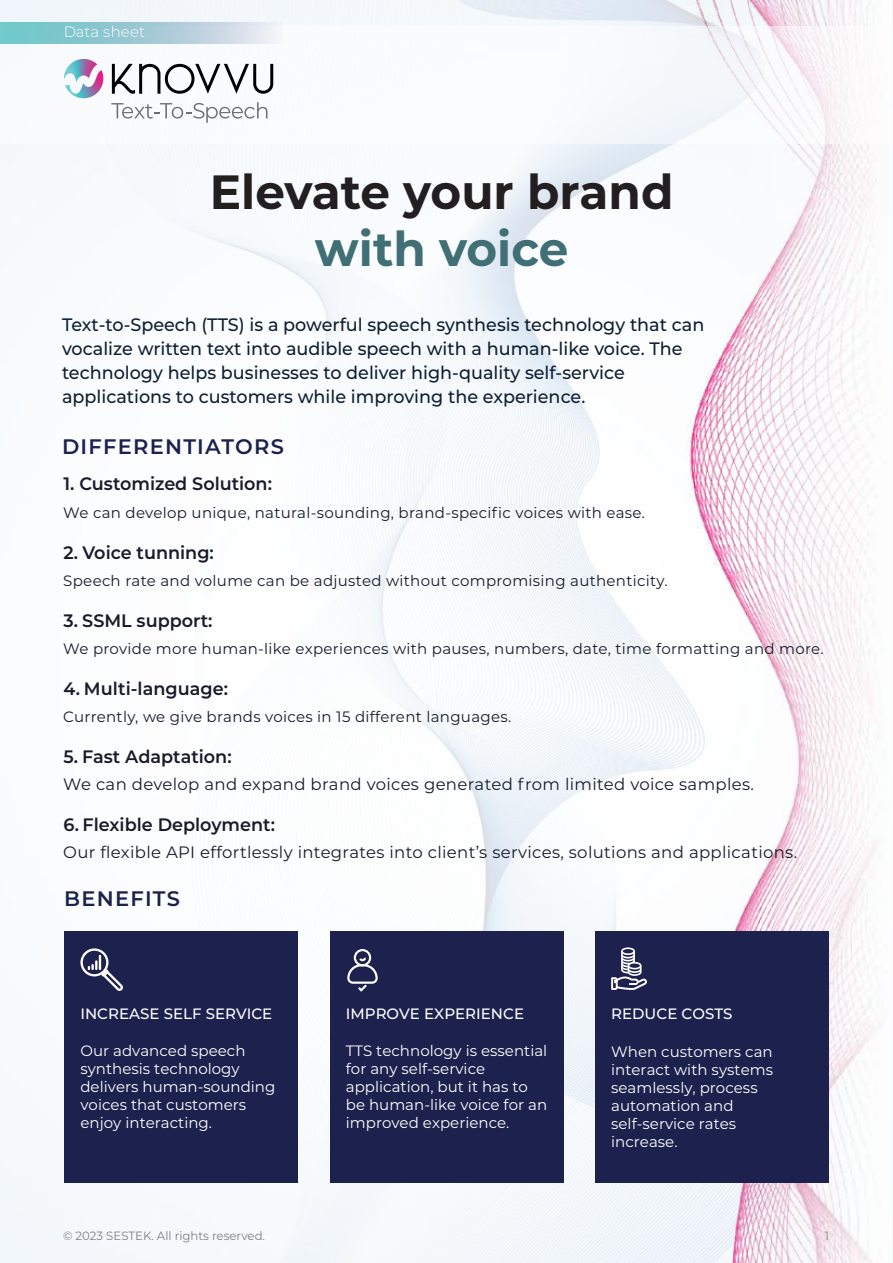
<style>
.page{position:relative;width:893px;height:1263px;background:#fff}
.page>*{position:absolute;margin:0;border:0;box-sizing:border-box;transform-origin:0 0}
.t1{font:700 48px "Montserrat";color:#231f20}
.t2{font:700 48px "Montserrat";color:#406f76}
.t3{font:600 21px "Montserrat";letter-spacing:.06em;color:#1c224d}
.t4{font:500 18px/24px "Montserrat";color:#0e1f32}
.t5{font:600 18px "Montserrat";color:#171b2a}
.t6{font:16.5px "Montserrat";letter-spacing:.02em;color:#171b2a}
.t7{font:15px/18px "Montserrat";color:#fff}
.t8{font:15px "Montserrat";letter-spacing:.02em;color:#171b2a}
.t9{font:500 15px "Montserrat";color:#fff}
.t10{font:300 15px "Montserrat";color:#fff}
.t11{font:12px "Montserrat";color:#7d8088}
</style>
<div class="page">
<img style="left:0;top:0;width:893px;height:1263px">
<img style="left:632px;top:0;width:259px;height:1262px">
<div style="left:0;top:27px;width:893px;height:117px;background:#fff"></div>
<svg style="left:64px;top:59px;width:39px;height:39px"></svg>
<svg style="left:112px;top:64px;width:161px;height:30px"></svg>
<svg style="left:111px;top:102px;width:156px;height:21px"></svg>
<svg style="left:0;top:22px;width:282px;height:22px;background:#a4cfd9"></svg>
<div style="left:330px;top:931px;width:233px;height:251px;background:#1c224d"></div>
<div style="left:595px;top:931px;width:234px;height:251px;background:#1c224d"></div>
<div style="left:64px;top:931px;width:234px;height:251px;background:#1c224d"></div>
<svg style="left:80px;top:948px;width:43px;height:43px"></svg>
<svg style="left:611px;top:947px;width:36px;height:43px"></svg>
<svg style="left:347px;top:949px;width:31px;height:42px"></svg>
<p class="t10" style="left:64px;top:22px;width:83px">Data sheet</p>
<h1 class="t1" style="left:210px;top:158px;width:465px">Elevate your brand</h1>
<h1 class="t2" style="left:315px;top:215px;width:255px">with voice</h1>
<p class="t4" style="left:62px;top:312px;width:644px">Text-to-Speech (TTS) is a powerful speech synthesis technology that can vocalize written text into audible speech with a human-like voice. The technology helps businesses to deliver high-quality self-service applications to customers while improving the experience.</p>
<h2 class="t3" style="left:62px;top:431px;width:223px">DIFFERENTIATORS</h2>
<p class="t5" style="left:64px;top:471px;width:210px">1. Customized Solution:</p>
<p class="t8" style="left:63px;top:502px;width:583px">We can develop unique, natural-sounding, brand-specific voices with ease.</p>
<p class="t5" style="left:64px;top:540px;width:152px">2. Voice tunning:</p>
<p class="t8" style="left:63px;top:570px;width:606px">Speech rate and volume can be adjusted without compromising authenticity.</p>
<p class="t5" style="left:64px;top:608px;width:151px">3. SSML support:</p>
<p class="t8" style="left:63px;top:639px;width:762px">We provide more human-like experiences with pauses, numbers, date, time formatting and more.</p>
<p class="t5" style="left:64px;top:676px;width:166px">4. Multi-language:</p>
<p class="t8" style="left:63px;top:707px;width:449px">Currently, we give brands voices in 15 different languages.</p>
<p class="t5" style="left:64px;top:744px;width:170px">5. Fast Adaptation:</p>
<p class="t6" style="left:63px;top:773px;width:692px">We can develop and expand brand voices generated from limited voice samples.</p>
<p class="t5" style="left:64px;top:812px;width:213px">6. Flexible Deployment:</p>
<p class="t6" style="left:63px;top:841px;width:735px">Our flexible API effortlessly integrates into client’s services, solutions and applications.</p>
<h2 class="t3" style="left:64px;top:884px;width:117px">BENEFITS</h2>
<p class="t9" style="left:80px;top:1003px;width:193px">INCREASE SELF SERVICE</p>
<p class="t7" style="left:80px;top:1042px;width:196px">Our advanced speech synthesis technology delivers human-sounding voices that customers enjoy interacting.</p>
<p class="t9" style="left:346px;top:1003px;width:180px">IMPROVE EXPERIENCE</p>
<p class="t7" style="left:346px;top:1041px;width:203px">TTS technology is essential for any self-service application, but it has to be human-like voice for an improved experience.</p>
<p class="t9" style="left:611px;top:1003px;width:123px">REDUCE COSTS</p>
<p class="t7" style="left:611px;top:1042px;width:163px">When customers can interact with systems seamlessly, process automation and self-service rates increase.</p>
<p class="t11" style="left:63px;top:1228px;width:204px">© 2023 SESTEK. All rights reserved.</p>
<p class="t11" style="left:825px;top:1228px;width:6px">1</p>
</div>
